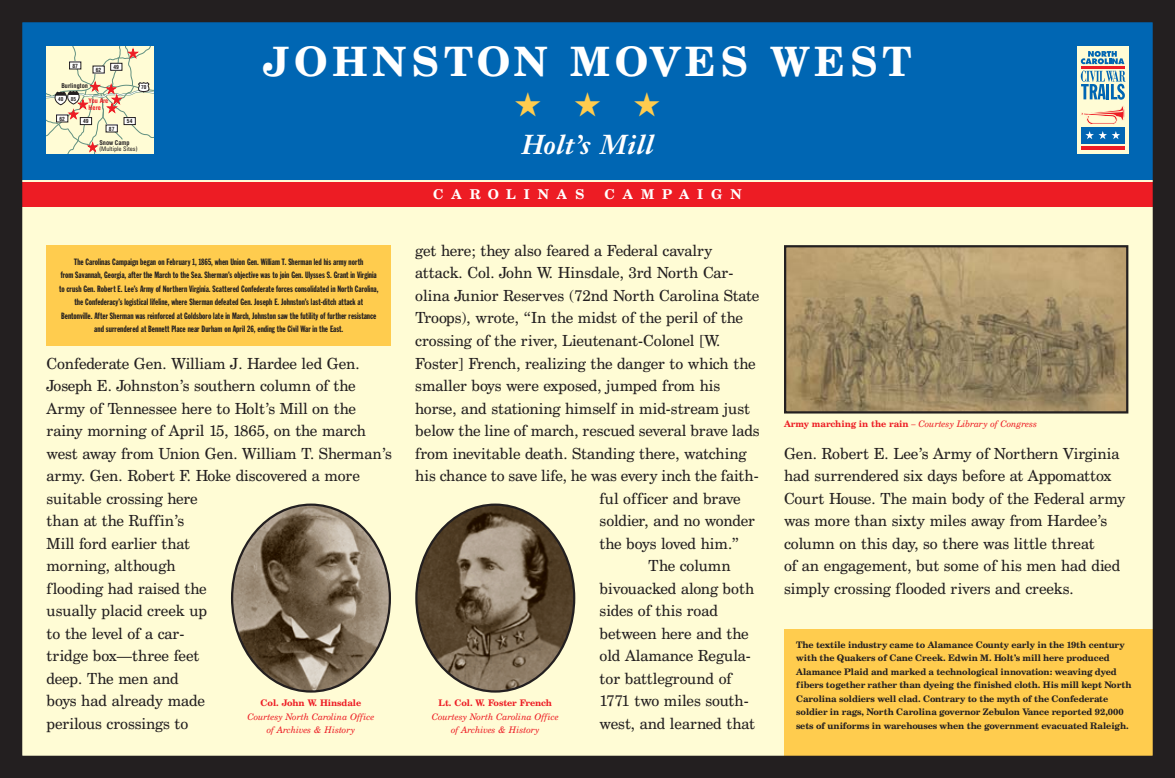
<style>
.page{position:relative;width:1175px;height:778px;background:#fff}
.page>*{position:absolute;margin:0;border:0;box-sizing:border-box;transform-origin:0 0}
.t1{font:700 40.5px "Century Schoolbook BT";letter-spacing:.115em;color:#fff}
.t2{font:33.75px "Zapf Dingbats";color:#ffcc4e}
.t3{font:italic 700 27px "Janson Text";letter-spacing:.03em;color:#fff}
.t4{font:15.3px/22.5px "Century Schoolbook BT";color:#231f20}
.t5{font:700 13.5px "Century Schoolbook BT";letter-spacing:.59em;color:#fff}
.t6{font:9px/13.5px "Franklin Gothic Extra Cond";color:#231f20;text-align:center}
.t7{font:700 9px/13.5px "Century Schoolbook BT";color:#231f20}
.t8{font:italic 9px/13.5px "Century Schoolbook BT";color:#ed1c24;text-align:center}
.t9{font:700 9px "Century Schoolbook BT";color:#ed1c24}
.t10{font:700 condensed 6.3px "Helvetica";color:#231f20}
.t11{font:condensed 6.3px "Univers";color:#231f20}
.t12{font:700 condensed 6.3px/6.3px "Helvetica";color:#ed1c24}
.t13{font:700 condensed 5.55px "Helvetica";color:#231f20}
.t14{font:700 condensed 5.25px "Helvetica";color:#231f20}
.s1{font-weight:700;font-style:normal}
</style>
<div class="page">
<div style="left:0;top:0;width:1174px;height:778px;background:#fffcd5"></div>
<div style="left:784px;top:629px;width:390px;height:149px;background:#ffcc4e"></div>
<div style="left:0;top:182px;width:1174px;height:24px;background:#ed1c24"></div>
<div style="left:0;top:0;width:1174px;height:179px;background:#0066b3"></div>
<div style="left:0;top:0;width:1174px;height:778px;border:22px solid #231f20"></div>
<div style="left:1077px;top:47px;width:51px;height:107px;background:#fffcd5"></div>
<hr style="left:1081px;top:146px;width:43px;height:4px;background:#ed1c24">
<hr style="left:1081px;top:66px;width:43px;height:2px;background:#ed1c24">
<div style="left:1081px;top:128px;width:43px;height:16px;background:#0066b3"></div>
<svg style="left:1085px;top:131px;width:35px;height:8px"></svg>
<svg style="left:1080px;top:71px;width:45px;height:54px"></svg>
<svg style="left:1080px;top:51px;width:44px;height:13px"></svg>
<div style="left:47px;top:245px;width:344px;height:101px;background:#ffcc4e"></div>
<svg style="left:47px;top:47px;width:107px;height:107px;background:#ede6c6"></svg>
<img style="left:787px;top:248px;width:338px;height:162px">
<div style="left:784px;top:245px;width:344px;height:168px;border:2px solid #231f20"></div>
<svg style="left:415px;top:503px;width:160px;height:189px"></svg>
<svg style="left:231px;top:503px;width:160px;height:189px"></svg>
<p class="t13" style="left:72px;top:63px;width:7px">87</p>
<p class="t10" style="left:61px;top:83px;width:28px">Burlington</p>
<p class="t13" style="left:96px;top:67px;width:7px">62</p>
<p class="t13" style="left:114px;top:65px;width:7px">49</p>
<p class="t14" style="left:71px;top:97px;width:7px">85</p>
<p class="t14" style="left:58px;top:97px;width:7px">40</p>
<p class="t12" style="left:89px;top:98px;width:21px">You Are<br>Here</p>
<p class="t13" style="left:59px;top:116px;width:7px">62</p>
<p class="t13" style="left:83px;top:119px;width:7px">49</p>
<p class="t13" style="left:109px;top:126px;width:7px">87</p>
<p class="t13" style="left:127px;top:119px;width:7px">54</p>
<p class="t14" style="left:141px;top:85px;width:7px">70</p>
<p class="t10" style="left:99px;top:140px;width:32px">Snow Camp</p>
<p class="t11" style="left:99px;top:146px;width:40px">(Multiple Sites)</p>
<h1 class="t1" style="left:263px;top:46px;width:650px">JOHNSTON MOVES WEST</h1>
<h2 class="t2" style="left:514px;top:88px;width:148px">★★★</h2>
<h3 class="t3" style="left:521px;top:134px;width:133px">Holt’s Mill</h3>
<p class="t5" style="left:433px;top:189px;width:153px">CAROLINAS</p>
<p class="t5" style="left:604px;top:189px;width:139px">CAMPAIGN</p>
<p class="t6" style="left:59px;top:256px;width:321px">The Carolinas Campaign began on February 1, 1865, when Union Gen. William T. Sherman led his army north<br>from Savannah, Georgia, after the March to the Sea. Sherman’s objective was to join Gen. Ulysses S. Grant in Virginia to crush Gen. Robert E. Lee’s Army of Northern Virginia. Scattered Confederate forces consolidated in North Carolina, the Confederacy’s logistical lifeline, where Sherman defeated Gen. Joseph E. Johnston’s last-ditch attack at Bentonville. After Sherman was reinforced at Goldsboro late in March, Johnston saw the futility of further resistance and surrendered at Bennett Place near Durham on April 26, ending the Civil War in the East.</p>
<p class="t4" style="left:47px;top:353px;width:347px">Confederate Gen. William J. Hardee led Gen.<br>Joseph E. Johnston’s southern column of the<br>Army of Tennessee here to Holt’s Mill on the rainy morning of April 15, 1865, on the march west away from Union Gen. William T. Sherman’s army. Gen. Robert F. Hoke discovered a more suitable crossing here<br>than at the Ruffin’s<br>Mill ford earlier that<br>morning, although<br>flooding had raised the<br>usually placid creek up<br>to the level of a car-<br>tridge box—three feet<br>deep. The men and<br>boys had already made<br>perilous crossings to</p>
<p class="t9" style="left:261px;top:699px;width:102px">Col. John W. Hinsdale</p>
<p class="t8" style="left:247px;top:710px;width:128px">Courtesy North Carolina Office of Archives &amp; History</p>
<p class="t4" style="left:415px;top:241px;width:298px">get here; they also feared a Federal cavalry</p>
<p class="t4" style="left:415px;top:263px;width:320px">attack. Col. John W. Hinsdale, 3rd North Car-</p>
<p class="t4" style="left:415px;top:286px;width:345px">olina Junior Reserves (72nd North Carolina State</p>
<p class="t4" style="left:415px;top:308px;width:329px">Troops), wrote, “In the midst of the peril of the</p>
<p class="t4" style="left:415px;top:331px;width:306px">crossing of the river, Lieutenant-Colonel [W.</p>
<p class="t4" style="left:415px;top:353px;width:342px">Foster] French, realizing the danger to which the</p>
<p class="t4" style="left:415px;top:376px;width:306px">smaller boys were exposed, jumped from his</p>
<p class="t4" style="left:415px;top:398px;width:336px">horse, and stationing himself in mid-stream just</p>
<p class="t4" style="left:415px;top:421px;width:346px">below the line of march, rescued several brave lads</p>
<p class="t4" style="left:415px;top:443px;width:333px">from inevitable death. Standing there, watching</p>
<p class="t4" style="left:415px;top:466px;width:345px">his chance to save life, he was every inch the faith-</p>
<p class="t4" style="left:599px;top:488px;width:142px">ful officer and brave</p>
<p class="t4" style="left:599px;top:511px;width:157px">soldier, and no wonder</p>
<p class="t4" style="left:599px;top:533px;width:141px">the boys loved him.”</p>
<p class="t4" style="left:648px;top:556px;width:84px">The column</p>
<p class="t4" style="left:599px;top:578px;width:156px">bivouacked along both</p>
<p class="t4" style="left:599px;top:601px;width:120px">sides of this road</p>
<p class="t4" style="left:599px;top:623px;width:150px">between here and the</p>
<p class="t4" style="left:599px;top:646px;width:153px">old Alamance Regula-</p>
<p class="t4" style="left:599px;top:668px;width:134px">tor battleground of</p>
<p class="t4" style="left:599px;top:691px;width:151px">1771 two miles south-</p>
<p class="t4" style="left:599px;top:713px;width:157px">west, and learned that</p>
<p class="t9" style="left:438px;top:699px;width:115px">Lt. Col. W. Foster French</p>
<p class="t8" style="left:432px;top:710px;width:128px">Courtesy North Carolina Office of Archives &amp; History</p>
<p class="t8" style="left:784px;top:418px;width:254px"><span class="s1">Army marching in the rain</span> – Courtesy Library of Congress</p>
<p class="t4" style="left:784px;top:443px;width:343px">Gen. Robert E. Lee’s Army of Northern Virginia had surrendered six days before at Appomattox Court House. The main body of the Federal army was more than sixty miles away from Hardee’s column on this day, so there was little threat<br>of an engagement, but some of his men had died simply crossing flooded rivers and creeks.</p>
<p class="t7" style="left:796px;top:638px;width:337px">The textile industry came to Alamance County early in the 19th century with the Quakers of Cane Creek. Edwin M. Holt’s mill here produced Alamance Plaid and marked a technological innovation: weaving dyed fibers together rather than dyeing the finished cloth. His mill kept North Carolina soldiers well clad. Contrary to the myth of the Confederate soldier in rags, North Carolina governor Zebulon Vance reported 92,000 sets of uniforms in warehouses when the government evacuated Raleigh.</p>
</div>
